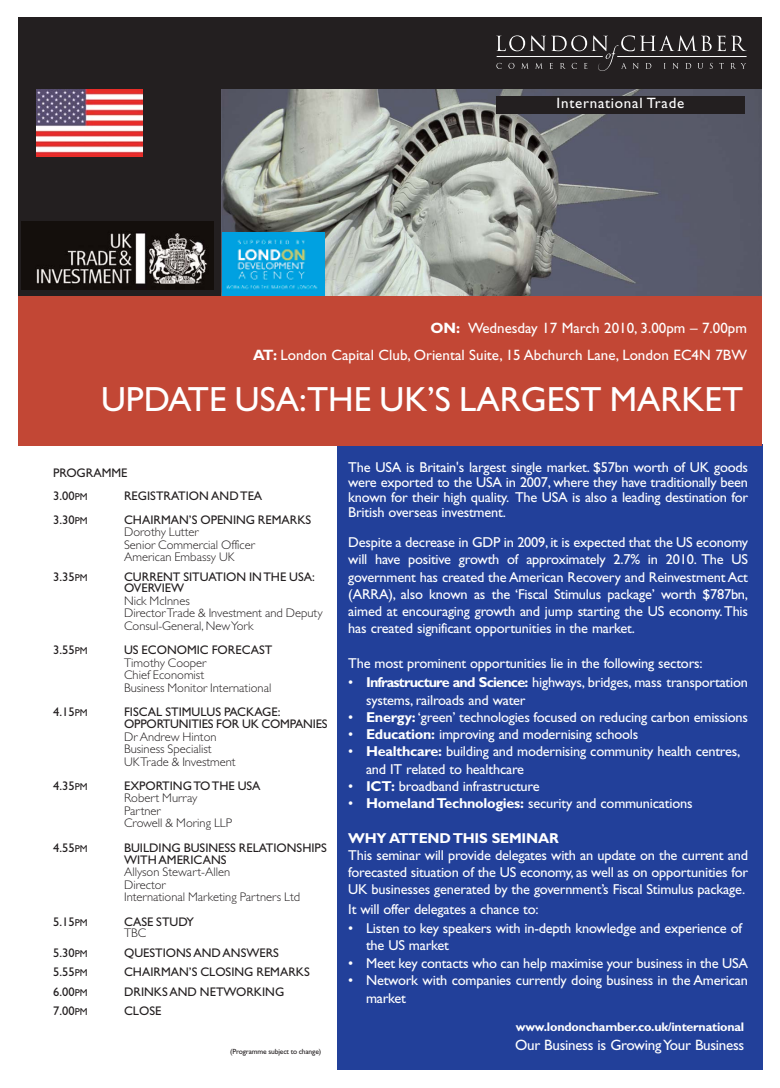
<style>
.page{position:relative;width:780px;height:1088px;background:#fff}
.page>*{position:absolute;margin:0;border:0;box-sizing:border-box;transform-origin:0 0}
.t1{font:35px "Gill Sans CE";color:#fff}
.t2{font:15px/27.5px "Gill Sans CE";color:#fff;text-align:right}
.t3{font:15px "Gill Sans CE";letter-spacing:-.02em;color:#fff}
.t4{font:15px "Gill Sans CE";letter-spacing:.05em;color:#fff}
.t5{font:14.38px/17.2px "Gill Sans CE";letter-spacing:-.015em;color:#fff}
.t6{font:300 12.5px/12.4px "Gill Sans CE";color:#231f20}
.t7{font:12.5px/22.9px "Gill Sans CE";color:#231f20}
.t8{font:700 12.5px "Gill Sans CE";letter-spacing:-.015em;color:#fff}
.t9{font:7.5px "Gill Sans CE";letter-spacing:-.015em;color:#231f20}
.s1{font-weight:700}
.s2{font-size:10px}
.s3{font-weight:400}
.s4{font-weight:300}
</style>
<div class="page">
<div style="left:18px;top:21px;width:743px;height:323px;background:#231f20"></div>
<img style="left:222px;top:89px;width:539px;height:207px">
<img style="left:222px;top:232px;width:102px;height:64px">
<div style="left:337px;top:445px;width:425px;height:625px;background:#22409a"></div>
<img style="left:36px;top:90px;width:106px;height:67px">
<div style="left:18px;top:17px;width:744px;height:72px;background:#231f20"></div>
<svg style="left:496px;top:35px;width:250px;height:36px"></svg>
<div style="left:496px;top:96px;width:248px;height:17px;background:#231f20"></div>
<img style="left:21px;top:222px;width:193px;height:68px">
<div style="left:18px;top:296px;width:744px;height:150px;background:#c24735"></div>
<p class="t4" style="left:556px;top:97px;width:129px">International Trade</p>
<p class="t2" style="left:253px;top:315px;width:495px"><span class="s1">ON:</span> Wednesday 17 March 2010, 3.00pm – 7.00pm<br><span class="s1">AT:</span> London Capital Club, Oriental Suite, 15 Abchurch Lane, London EC4N 7BW</p>
<p class="t1" style="left:101px;top:386px;width:643px">UPDATE USA:THE UK’S LARGEST MARKET</p>
<p class="t7" style="left:53px;top:462px;width:76px">PROGRAMME<br>3.00<span class="s2">PM</span></p>
<p class="t7" style="left:124px;top:485px;width:140px">REGISTRATION AND TEA</p>
<p class="t7" style="left:53px;top:509px;width:36px">3.30<span class="s2">PM</span></p>
<p class="t6" style="left:124px;top:514px;width:189px"><span class="s3">CHAIRMAN’S OPENING REMARKS<br></span>Dorothy Lutter<br>Senior Commercial Officer<br>American Embassy UK</p>
<p class="t7" style="left:53px;top:566px;width:36px">3.35<span class="s2">PM</span></p>
<p class="t6" style="left:124px;top:571px;width:200px"><span class="s3">CURRENT SITUATION IN THE USA:<br>OVERVIEW<br></span>Nick McInnes<br>Director Trade &amp; Investment and Deputy<br>Consul-General, New York</p>
<p class="t7" style="left:53px;top:640px;width:36px">3.55<span class="s2">PM</span></p>
<p class="t6" style="left:124px;top:645px;width:150px"><span class="s3">US ECONOMIC FORECAST<br></span>Timothy Cooper<br>Chief Economist<br>Business Monitor International</p>
<p class="t7" style="left:53px;top:702px;width:36px">4.15<span class="s2">PM</span></p>
<p class="t6" style="left:124px;top:707px;width:205px"><span class="s3">FISCAL STIMULUS PACKAGE:<br>OPPORTUNITIES FOR UK COMPANIES<br></span>Dr Andrew Hinton<br>Business Specialist<br>UK Trade &amp; Investment</p>
<p class="t7" style="left:53px;top:775px;width:36px">4.35<span class="s2">PM</span></p>
<p class="t6" style="left:124px;top:781px;width:138px"><span class="s3">EXPORTING TO THE USA<br></span>Robert Murray<br>Partner<br>Crowell &amp; Moring LLP</p>
<p class="t7" style="left:53px;top:837px;width:36px">4.55<span class="s2">PM</span></p>
<p class="t6" style="left:124px;top:842px;width:204px"><span class="s3">BUILDING BUSINESS RELATIONSHIPS<br>WITH AMERICANS<br></span>Allyson Stewart-Allen<br>Director<br>International Marketing Partners Ltd</p>
<p class="t7" style="left:53px;top:911px;width:36px">5.15<span class="s2">PM</span></p>
<p class="t7" style="left:124px;top:916px;width:71px;line-height:11.9px">CASE STUDY<br><span class="s4">TBC</span></p>
<p class="t7" style="left:53px;top:942px;width:36px">5.30<span class="s2">PM</span></p>
<p class="t7" style="left:124px;top:942px;width:156px">QUESTIONS AND ANSWERS</p>
<p class="t7" style="left:53px;top:962px;width:36px">5.55<span class="s2">PM</span></p>
<p class="t7" style="left:124px;top:962px;width:187px">CHAIRMAN’S CLOSING REMARKS</p>
<p class="t7" style="left:53px;top:981px;width:36px">6.00<span class="s2">PM</span></p>
<p class="t7" style="left:124px;top:981px;width:162px">DRINKS AND NETWORKING</p>
<p class="t7" style="left:53px;top:1000px;width:36px">7.00<span class="s2">PM</span></p>
<p class="t7" style="left:124px;top:1000px;width:39px">CLOSE</p>
<p class="t9" style="left:230px;top:1049px;width:93px">(Programme subject to change)</p>
<p class="t5" style="left:348px;top:461px;width:401px;line-height:15px;text-align:justify">The USA is Britain's largest single market. $57bn worth of UK goods were exported to the USA in 2007, where they have traditionally been known for their high quality. The USA is also a leading destination for British overseas investment.</p>
<p class="t5" style="left:348px;top:535px;width:401px;text-align:justify">Despite a decrease in GDP in 2009,it is expected that the US economy will have positive growth of approximately 2.7% in 2010. The US government has created the American Recovery and Reinvestment Act (ARRA), also known as the ‘Fiscal Stimulus package’ worth $787bn, aimed at encouraging growth and jump starting the US economy.This has created significant opportunities in the market.</p>
<p class="t5" style="left:348px;top:656px;width:356px">The most prominent opportunities lie in the following sectors:</p>
<p class="t5" style="left:366px;top:675px;width:383px;text-indent:-18px">• <span class="s1">Infrastructure and Science:</span> highways, bridges, mass transportation systems, railroads and water</p>
<p class="t5" style="left:348px;top:710px;width:401px">• <span class="s1">Energy:</span> ‘green’ technologies focused on reducing carbon emissions</p>
<p class="t5" style="left:348px;top:727px;width:291px">• <span class="s1">Education:</span> improving and modernising schools</p>
<p class="t5" style="left:366px;top:744px;width:376px;text-indent:-18px">• <span class="s1">Healthcare:</span> building and modernising community health centres, and IT related to healthcare</p>
<p class="t5" style="left:348px;top:779px;width:193px">• <span class="s1">ICT:</span> broadband infrastructure</p>
<p class="t5" style="left:348px;top:796px;width:346px">• <span class="s1">Homeland Technologies:</span> security and communications</p>
<p class="t5" style="left:348px;top:830px;width:401px"><span class="s1">WHY ATTEND THIS SEMINAR<br></span>This seminar will provide delegates with an update on the current and forecasted situation of the US economy, as well as on opportunities for UK businesses generated by the government’s Fiscal Stimulus package.</p>
<p class="t5" style="left:348px;top:902px;width:192px">It will offer delegates a chance to:</p>
<p class="t5" style="left:366px;top:921px;width:377px;text-indent:-18px">• Listen to key speakers with in-depth knowledge and experience of the US market</p>
<p class="t5" style="left:348px;top:955px;width:401px">• Meet key contacts who can help maximise your business in the USA</p>
<p class="t5" style="left:366px;top:972px;width:383px;line-height:17.6px;text-indent:-18px">• Network with companies currently doing business in the American market</p>
<p class="t8" style="left:516px;top:1022px;width:230px">www.londonchamber.co.uk/international</p>
<p class="t3" style="left:515px;top:1039px;width:231px">Our Business is Growing Your Business</p>
</div>
